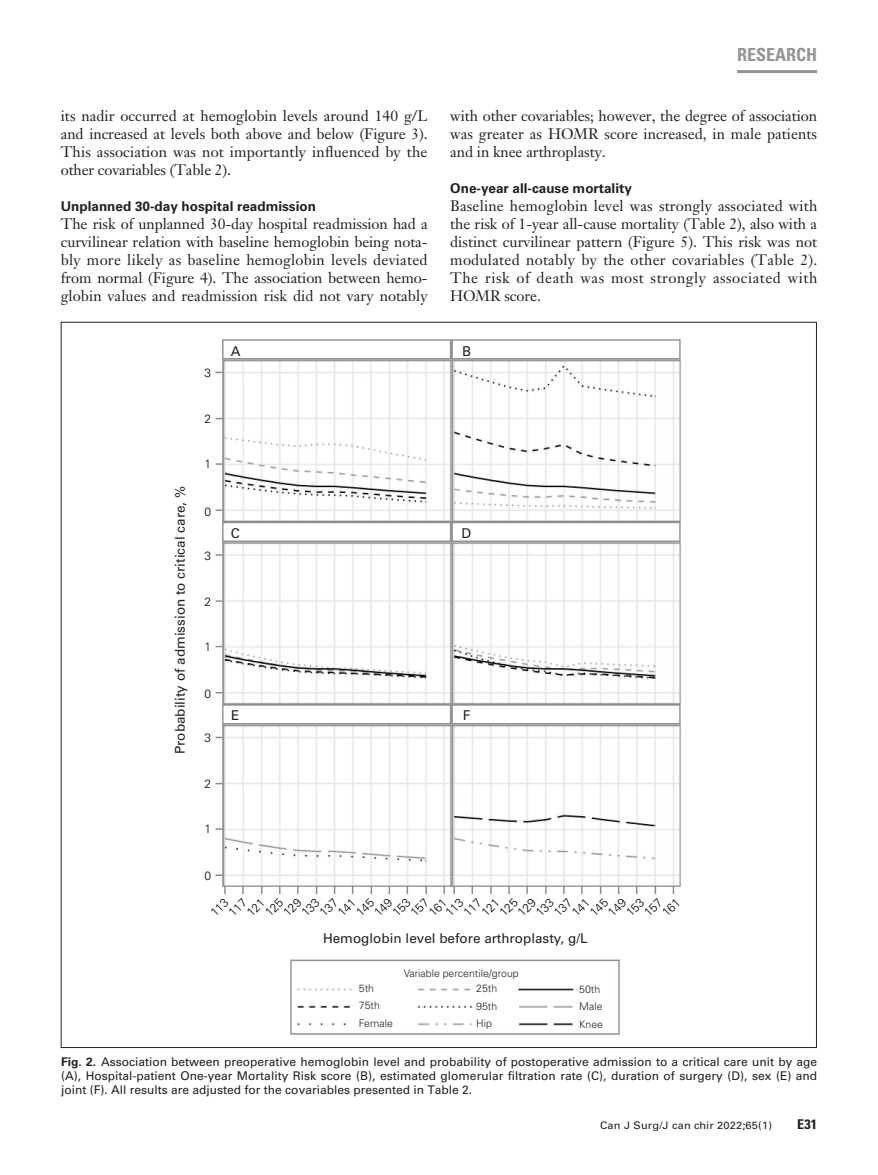
<style>
.page{position:relative;width:878px;height:1175px;background:#fff}
.page>*{position:absolute;margin:0;border:0;box-sizing:border-box;transform-origin:0 0}
.t1{font:700 condensed 18px "Univers LT Std";color:#939598}
.t2{font:15px/18px "Janson Text LT Std";letter-spacing:.005em;color:#231f20;text-align:justify}
.t3{font:13.5px "Univers LT Std";color:#231f20}
.t4{font:700 13.5px "Univers LT Std";color:#231f20}
.t5{font:700 condensed 13.5px "Univers LT Std";color:#231f20;scale:1.05 1}
.t6{font:12px/14.2px "Univers LT Std";color:#231f20;text-align:justify}
.t7{font:300 12px "Univers LT Std";color:#040503}
.t8{font:300 10.5px/17.2px "Univers LT Std";color:#231f20}
.t9{font:10.5px "Univers LT Std";letter-spacing:.015em;color:#231f20;scale:1.05 1}
.s1{font-weight:700}
</style>
<div class="page">
<hr style="left:737px;top:70px;width:80px;height:3px;background:#939598">
<img style="left:215px;top:339px;width:466px;height:696px">
<svg style="left:215px;top:897px;width:464px;height:19px"></svg>
<p class="t2" style="left:61px;top:107px;width:368px">its nadir occurred at hemoglobin levels around 140 g/L and increased at levels both above and below (Figure 3).<br>This association was not importantly influenced by the other covariables (Table 2).</p>
<p class="t4" style="left:61px;top:199px;width:257px">Unplanned 30-day hospital readmission</p>
<p class="t2" style="left:61px;top:215px;width:368px">The risk of unplanned 30-day hospital readmission had a curvilinear relation with baseline hemoglobin being nota&shy;bly more likely as baseline hemoglobin levels deviated from normal (Figure 4). The association between hemo&shy;globin values and readmission risk did not vary notably</p>
<p class="t1" style="left:737px;top:44px;width:82px">RESEARCH</p>
<p class="t2" style="left:450px;top:107px;width:368px">with other covariables; however, the degree of association was greater as HOMR score increased, in male patients and in knee arthroplasty.</p>
<p class="t4" style="left:450px;top:181px;width:183px">One-year all-cause mortality</p>
<p class="t2" style="left:450px;top:197px;width:369px">Baseline hemoglobin level was strongly associated with the risk of 1-year all-cause mortality (Table 2), also with a distinct curvilinear pattern (Figure 5). This risk was not modulated notably by the other covariables (Table 2).<br>The risk of death was most strongly associated with HOMR score.</p>
<p class="t3" style="left:172px;top:754px;width:269px;rotate:-90deg">Probability of admission to critical care, %</p>
<p class="t7" style="left:204px;top:366px;width:8px">3</p>
<p class="t7" style="left:204px;top:412px;width:8px">2</p>
<p class="t7" style="left:204px;top:457px;width:8px">1</p>
<p class="t7" style="left:204px;top:504px;width:8px">0</p>
<p class="t7" style="left:204px;top:548px;width:8px">3</p>
<p class="t7" style="left:204px;top:594px;width:8px">2</p>
<p class="t7" style="left:204px;top:639px;width:8px">1</p>
<p class="t7" style="left:204px;top:686px;width:8px">0</p>
<p class="t7" style="left:204px;top:730px;width:8px">3</p>
<p class="t7" style="left:204px;top:776px;width:8px">2</p>
<p class="t7" style="left:204px;top:821px;width:8px">1</p>
<p class="t7" style="left:204px;top:868px;width:8px">0</p>
<p class="t3" style="left:231px;top:343px;width:11px">A</p>
<p class="t3" style="left:462px;top:343px;width:11px">B</p>
<p class="t3" style="left:231px;top:525px;width:11px">C</p>
<p class="t3" style="left:461px;top:525px;width:11px">D</p>
<p class="t3" style="left:231px;top:707px;width:10px">E</p>
<p class="t3" style="left:463px;top:707px;width:9px">F</p>
<p class="t3" style="left:323px;top:930px;width:266px">Hemoglobin level before arthroplasty, g/L</p>
<p class="t8" style="left:403px;top:964px;width:116px">Variable percentile/group</p>
<p class="t8" style="left:359px;top:979px;width:36px">5th<br>75th<br>Female</p>
<p class="t8" style="left:476px;top:980px;width:23px;text-align:justify">25th 95th Hip</p>
<p class="t8" style="left:579px;top:980px;width:25px">50th<br>Male<br>Knee</p>
<p class="t6" style="left:61px;top:1054px;width:757px"><span class="s1">Fig. 2.</span> Association between preoperative hemoglobin level and probability of postoperative admission to a critical care unit by age (A), Hospital-patient One-year Mortality Risk score (B), estimated glomerular filtration rate (C), duration of surgery (D), sex (E) and joint (F). All results are adjusted for the covariables presented in Table 2.</p>
<p class="t9" style="left:600px;top:1119px;width:165px">Can J Surg/J can chir 2022;65(1)</p>
<p class="t5" style="left:797px;top:1116px;width:21px">E31</p>
</div>
